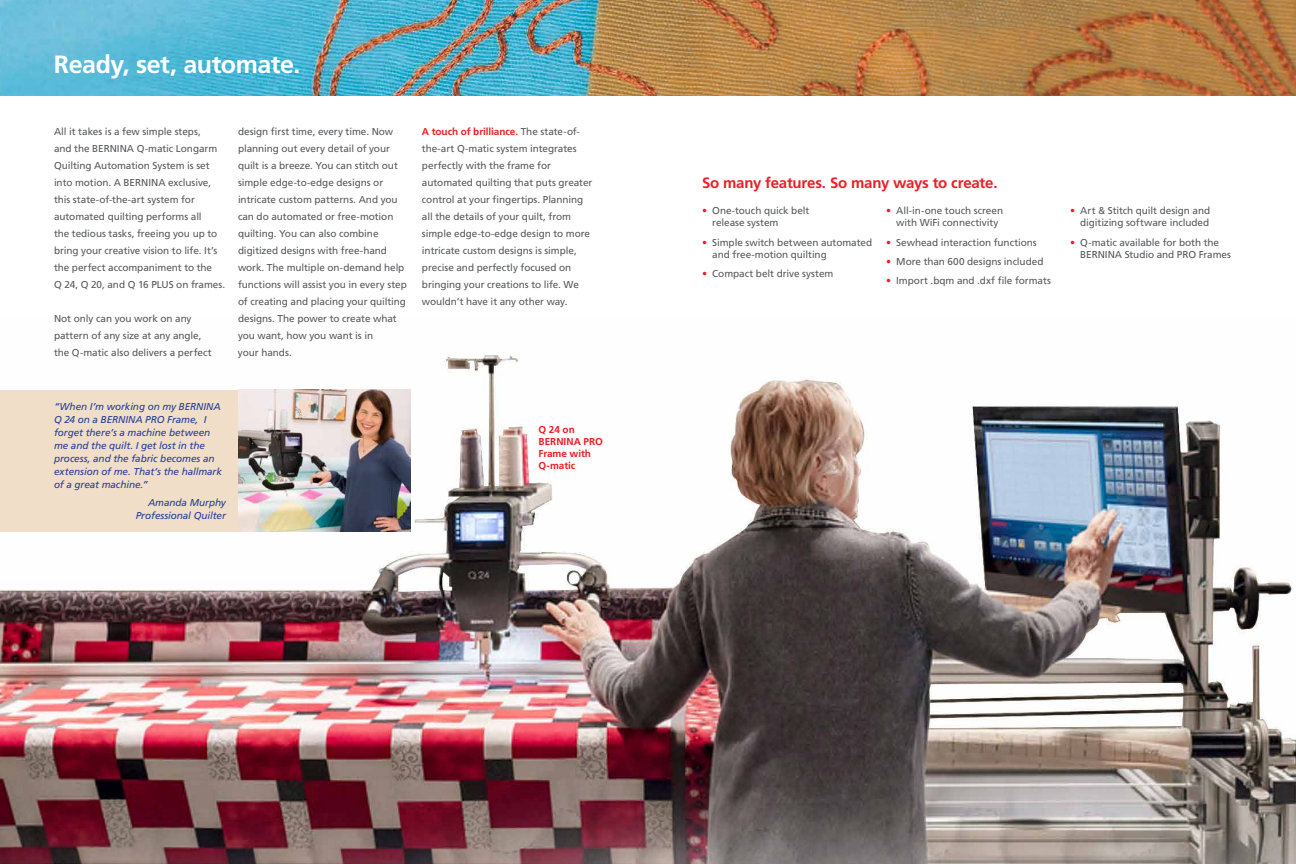
<style>
.page{position:relative;width:1296px;height:864px;background:#fff}
.page>*{position:absolute;margin:0;border:0;box-sizing:border-box;transform-origin:0 0}
.t1{font:700 25px "Frutiger";letter-spacing:-.02em;color:#fff}
.t2{font:700 15px "Frutiger";letter-spacing:-.015em;color:#ed1d24}
.t3{font:10px/17px "Frutiger";letter-spacing:-.005em;color:#58595b}
.t4{font:italic 10px/13px "Frutiger";letter-spacing:-.005em;color:#253d98}
.t5{font:700 10px/12px "Frutiger";letter-spacing:-.005em;color:#ed1d24}
.s1{font-weight:700;color:#ed1d24}
.s2{color:#ed1d24}
</style>
<div class="page">
<img style="left:0;top:354px;width:1296px;height:510px">
<img style="left:0;top:0;width:1296px;height:95px">
<div style="left:0;top:390px;width:410px;height:141px;background:#f0dec8"></div>
<img style="left:238px;top:390px;width:172px;height:141px">
<h1 class="t1" style="left:54px;top:50px;width:248px">Ready, set, automate.</h1>
<p class="t3" style="left:54px;top:122px;width:173px">All it takes is a few simple steps,<br>and the BERNINA Q-matic Longarm Quilting Automation System is set into motion. A BERNINA exclusive, this state-of-the-art system for automated quilting performs all<br>the tedious tasks, freeing you up to bring your creative vision to life. It’s the perfect accompaniment to the<br>Q 24, Q 20, and Q 16 PLUS on frames.</p>
<p class="t3" style="left:54px;top:309px;width:159px">Not only can you work on any pattern of any size at any angle, the Q-matic also delivers a perfect</p>
<p class="t3" style="left:238px;top:122px;width:170px">design first time, every time. Now planning out every detail of your quilt is a breeze. You can stitch out simple edge-to-edge designs or intricate custom patterns. And you can do automated or free-motion quilting. You can also combine digitized designs with free-hand work. The multiple on-demand help functions will assist you in every step of creating and placing your quilting designs. The power to create what you want, how you want is in<br>your hands.</p>
<p class="t3" style="left:422px;top:122px;width:172px"><span class="s1">A touch of brilliance.</span> The state-of&shy;the-art Q-matic system integrates perfectly with the frame for automated quilting that puts greater control at your fingertips. Planning all the details of your quilt, from simple edge-to-edge design to more intricate custom designs is simple, precise and perfectly focused on bringing your creations to life. We wouldn’t have it any other way.</p>
<p class="t4" style="left:54px;top:400px;width:170px">“When I’m working on my BERNINA<br>Q 24 on a BERNINA PRO Frame, I forget there’s a machine between me and the quilt. I get lost in the process, and the fabric becomes an extension of me. That’s the hallmark of a great machine.”</p>
<p class="t4" style="left:136px;top:496px;width:92px;text-align:right">Amanda Murphy<br>Professional Quilter</p>
<p class="t5" style="left:539px;top:424px;width:66px">Q 24 on<br>BERNINA PRO<br>Frame with<br>Q-matic</p>
<h2 class="t2" style="left:702px;top:174px;width:297px">So many features. So many ways to create.</h2>
<p class="t3" style="left:712px;top:205px;width:99px;line-height:12px;text-indent:-10px"><span class="s2">•</span> One-touch quick belt release system</p>
<p class="t3" style="left:712px;top:236px;width:161px;line-height:12px;text-indent:-10px"><span class="s2">•</span> Simple switch between automated and free-motion quilting</p>
<p class="t3" style="left:702px;top:265px;width:133px"><span class="s2">•</span> Compact belt drive system</p>
<p class="t3" style="left:886px;top:205px;width:119px;line-height:12px;text-align:center"><span class="s2">•</span> All-in-one touch screen with WiFi connectivity</p>
<p class="t3" style="left:886px;top:234px;width:152px"><span class="s2">•</span> Sewhead interaction functions</p>
<p class="t3" style="left:886px;top:253px;width:159px"><span class="s2">•</span> More than 600 designs included</p>
<p class="t3" style="left:886px;top:272px;width:166px"><span class="s2">•</span> Import .bqm and .dxf file formats</p>
<p class="t3" style="left:1070px;top:205px;width:142px;line-height:12px;text-align:right"><span class="s2">•</span> Art &amp; Stitch quilt design and digitizing software included</p>
<p class="t3" style="left:1080px;top:236px;width:152px;line-height:12px;text-indent:-10px"><span class="s2">•</span> Q-matic available for both the<br>BERNINA Studio and PRO Frames</p>
</div>
